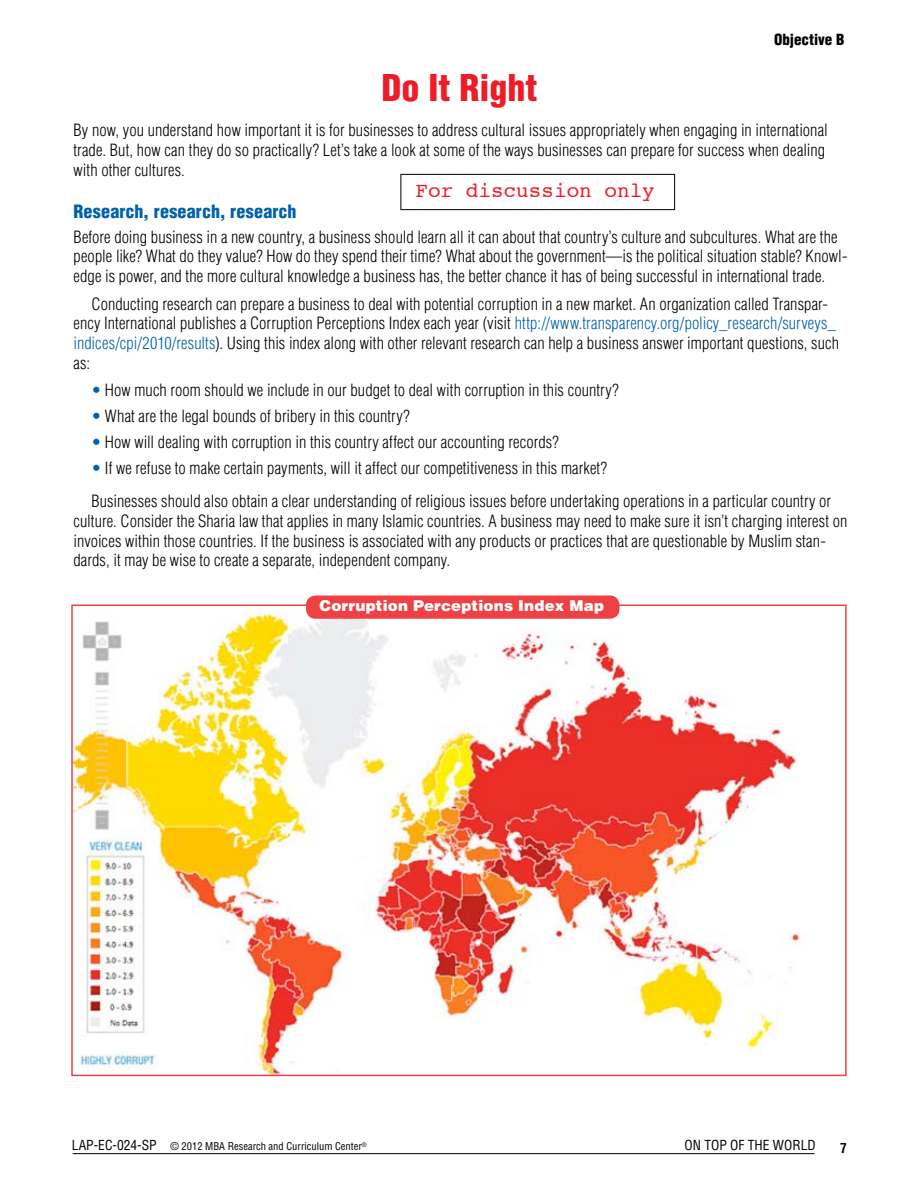
<style>
.page{position:relative;width:918px;height:1188px;background:#fff}
.page>*{position:absolute;margin:0;border:0;box-sizing:border-box;transform-origin:0 0}
.t1{font:900 condensed 36px "Helvetica LT";color:#ed1c27}
.t2{font:21px "Courier";color:#ed1c27}
.t3{font:900 condensed 18px "Helvetica LT";letter-spacing:.01em;color:#0061aa}
.t4{font:300 condensed 16.5px/19.8px "Helvetica LT";letter-spacing:.005em;color:#000}
.t5{font:900 15px "Helvetica LT";letter-spacing:.015em;color:#fff}
.t6{font:900 condensed 15px "Helvetica LT";color:#000}
.t7{font:condensed 13.5px "Helvetica LT";color:#000}
.t8{font:condensed 10.5px "Helvetica LT";color:#000}
.t9{font:condensed 6.15px "Helvetica LT";color:#000}
.s1{color:#0061aa}
</style>
<div class="page">
<hr style="left:73px;top:1153px;width:741px;height:1px;background:#000">
<img style="left:74px;top:613px;width:726px;height:460px">
<div style="left:400px;top:174px;width:275px;height:36px;border:1px solid #000"></div>
<div style="left:307px;top:596px;width:312px;height:22px;background:#ef4144;border-radius:9px"></div>
<div style="left:306px;top:596px;width:314px;height:23px;border:2px solid #ef4144;border-radius:9px"></div>
<p class="t6" style="left:774px;top:30px;width:72px">Objective B</p>
<h1 class="t1" style="left:381px;top:65px;width:158px">Do It Right</h1>
<p class="t4" style="left:74px;top:120px;width:756px">By now, you understand how important it is for businesses to address cultural issues appropriately when engaging in international trade. But, how can they do so practically? Let’s take a look at some of the ways businesses can prepare for success when dealing with other cultures.</p>
<p class="t3" style="left:74px;top:200px;width:225px">Research, research, research</p>
<p class="t4" style="left:74px;top:227px;width:776px">Before doing business in a new country, a business should learn all it can about that country’s culture and subcultures. What are the people like? What do they value? How do they spend their time? What about the government—is the political situation stable? Knowl&shy;edge is power, and the more cultural knowledge a business has, the better chance it has of being successful in international trade.</p>
<p class="t4" style="left:73px;top:294px;width:767px;text-indent:18px">Conducting research can prepare a business to deal with potential corruption in a new market. An organization called Transpar&shy;ency International publishes a Corruption Perceptions Index each year (visit <span class="s1">http://www.transparency.org/policy_research/surveys_ indices/cpi/2010/results</span>). Using this index along with other relevant research can help a business answer important questions, such as:</p>
<p class="t4" style="left:92px;top:380px;width:529px"><span class="s1">•</span> How much room should we include in our budget to deal with corruption in this country?</p>
<p class="t4" style="left:92px;top:406px;width:320px"><span class="s1">•</span> What are the legal bounds of bribery in this country?</p>
<p class="t4" style="left:92px;top:432px;width:469px"><span class="s1">•</span> How will dealing with corruption in this country affect our accounting records?</p>
<p class="t4" style="left:91px;top:451px;width:741px;line-height:33.3px"><span class="s1">•</span> If we refuse to make certain payments, will it affect our competitiveness in this market?<br>Businesses should also obtain a clear understanding of religious issues before undertaking operations in a particular country or</p>
<p class="t4" style="left:73px;top:511px;width:775px">culture. Consider the Sharia law that applies in many Islamic countries. A business may need to make sure it isn’t charging interest on invoices within those countries. If the business is associated with any products or practices that are questionable by Muslim stan&shy;dards, it may be wise to create a separate, independent company.</p>
<p class="t5" style="left:320px;top:596px;width:286px">Corruption Perceptions Index Map</p>
<p class="t2" style="left:416px;top:179px;width:241px">For discussion only</p>
<p class="t7" style="left:72px;top:1137px;width:85px">LAP-EC-024-SP</p>
<p class="t8" style="left:171px;top:1140px;width:193px">© 2012 MBA Research and Curriculum Center</p>
<p class="t7" style="left:684px;top:1137px;width:133px">On Top of the World</p>
<p class="t9" style="left:362px;top:1140px;width:6px">®</p>
</div>
